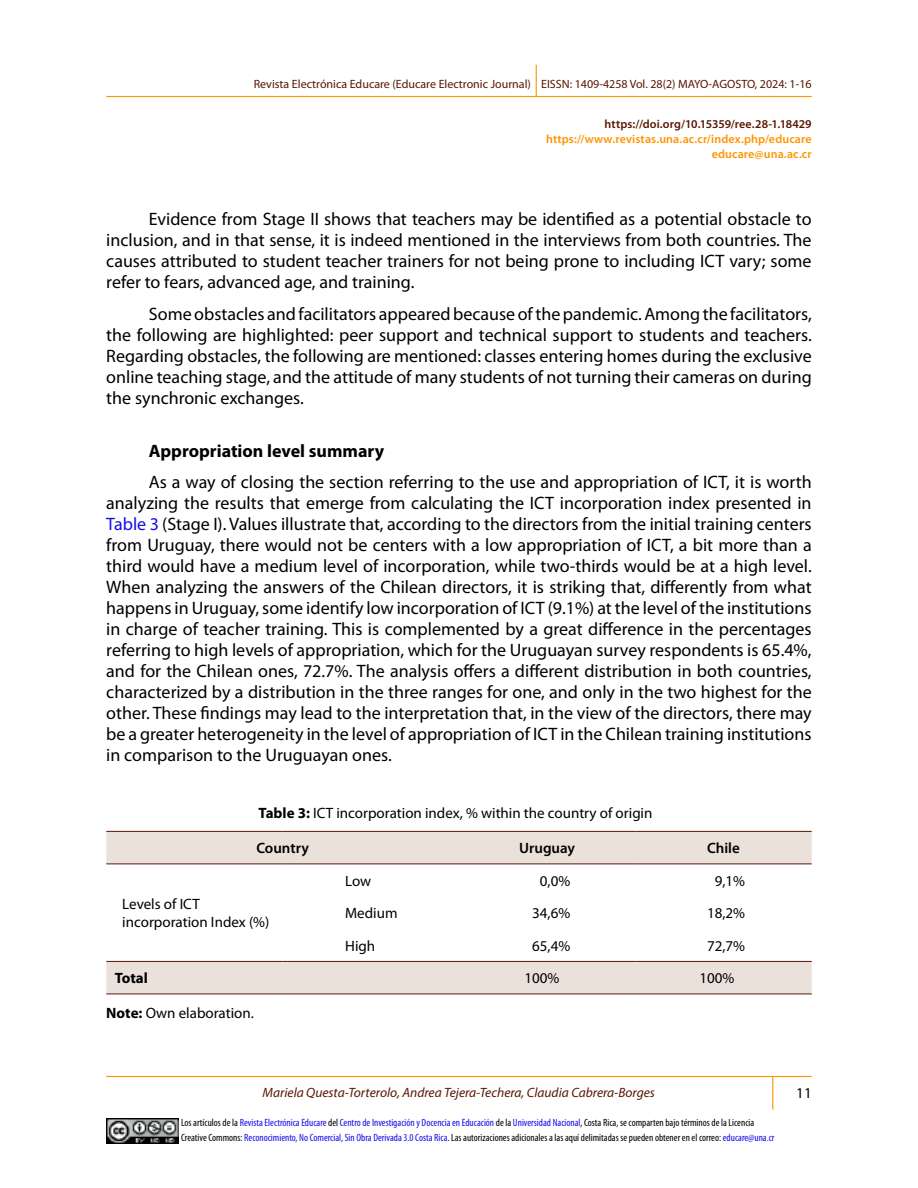
<style>
.page{position:relative;width:918px;height:1188px;background:#fff}
.page>*{position:absolute;margin:0;border:0;box-sizing:border-box;transform-origin:0 0}
.TEXTO{font:18px/21px "Myriad Pro";color:#000;text-align:justify}
.SUBTITULO_2{font:700 18px "Myriad Pro";color:#000}
.t1{font:15px/18px "Myriad Pro";color:#000}
.t2{font:600 15px "Myriad Pro";color:#000}
.t3{font:700 15px "Myriad Pro";color:#000}
.t4{font:italic 13.5px "Myriad Pro";color:#591700}
.t5{font:12px "Myriad Pro";color:#591700}
.t6{font:600 12px/15px "Myriad Pro";letter-spacing:.01em;color:#ff9300;text-align:right}
.t7{font:600 12px "Myriad Pro";letter-spacing:.005em;color:#591700}
.t8{font:condensed 10.5px/15px "Myriad Pro";color:#000}
.s1{color:#150dea}
.s2{font-weight:700}
.s3{color:#fff}
</style>
<div class="page">
<hr style="left:106px;top:1076px;width:706px;height:1px;background:#ff9300">
<hr style="left:772px;top:1077px;width:1px;height:33px;background:#ff9300">
<img style="left:106px;top:1118px;width:73px;height:26px">
<hr style="left:106px;top:96px;width:706px;height:1px;background:#ff9300">
<hr style="left:536px;top:65px;width:1px;height:32px;background:#ff9300">
<div style="left:106px;top:832px;width:706px;height:32px;background:#ebe1db"></div>
<div style="left:106px;top:962px;width:706px;height:32px;background:#ebe1db"></div>
<hr style="left:106px;top:831px;width:177px;height:1px;background:#591700">
<hr style="left:283px;top:831px;width:176px;height:1px;background:#591700">
<hr style="left:459px;top:831px;width:176px;height:1px;background:#591700">
<hr style="left:635px;top:831px;width:177px;height:1px;background:#591700">
<hr style="left:106px;top:864px;width:177px;height:1px;background:#591700">
<hr style="left:283px;top:864px;width:176px;height:1px;background:#591700">
<hr style="left:459px;top:864px;width:176px;height:1px;background:#591700">
<hr style="left:635px;top:864px;width:177px;height:1px;background:#591700">
<hr style="left:106px;top:961px;width:177px;height:1px;background:#591700">
<hr style="left:283px;top:961px;width:176px;height:1px;background:#591700">
<hr style="left:459px;top:961px;width:176px;height:1px;background:#591700">
<hr style="left:635px;top:961px;width:177px;height:1px;background:#591700">
<hr style="left:106px;top:994px;width:177px;height:1px;background:#591700">
<hr style="left:283px;top:994px;width:176px;height:1px;background:#591700">
<hr style="left:459px;top:994px;width:176px;height:1px;background:#591700">
<hr style="left:635px;top:994px;width:177px;height:1px;background:#591700">
<p class="t5" style="left:254px;top:77px;width:559px">Revista Electrónica Educare (Educare Electronic Journal) EISSN: 1409-4258 Vol. 28(2) MAYO-AGOSTO, 2024: 1-16</p>
<p class="t7" style="left:605px;top:116px;width:209px">https://doi.org/10.15359/ree.28-1.18429</p>
<p class="t6" style="left:546px;top:131px;width:267px">https://www.revistas.una.ac.cr/index.php/educare educare@una.ac.cr</p>
<p class="TEXTO" style="left:106px;top:208px;width:707px;text-indent:43px">Evidence from Stage II shows that teachers may be identified as a potential obstacle to inclusion, and in that sense, it is indeed mentioned in the interviews from both countries. The causes attributed to student teacher trainers for not being prone to including ICT vary; some refer to fears, advanced age, and training.</p>
<p class="TEXTO" style="left:106px;top:303px;width:707px;text-indent:43px">Some obstacles and facilitators appeared because of the pandemic. Among the facilitators, the following are highlighted: peer support and technical support to students and teachers.<br>Regarding obstacles, the following are mentioned: classes entering homes during the exclusive online teaching stage, and the attitude of many students of not turning their cameras on during the synchronic exchanges.</p>
<h3 class="SUBTITULO_2" style="left:149px;top:439px;width:237px">Appropriation level summary</h3>
<p class="TEXTO" style="left:106px;top:472px;width:707px;text-indent:43px">As a way of closing the section referring to the use and appropriation of ICT, it is worth analyzing the results that emerge from calculating the ICT incorporation index presented in <span class="s1">Table 3</span> (Stage I). Values illustrate that, according to the directors from the initial training centers from Uruguay, there would not be centers with a low appropriation of ICT, a bit more than a third would have a medium level of incorporation, while two-thirds would be at a high level.<br>When analyzing the answers of the Chilean directors, it is striking that, differently from what happens in Uruguay, some identify low incorporation of ICT (9.1%) at the level of the institutions in charge of teacher training. This is complemented by a great difference in the percentages referring to high levels of appropriation, which for the Uruguayan survey respondents is 65.4%, and for the Chilean ones, 72.7%. The analysis offers a different distribution in both countries, characterized by a distribution in the three ranges for one, and only in the two highest for the other. These findings may lead to the interpretation that, in the view of the directors, there may be a greater heterogeneity in the level of appropriation of ICT in the Chilean training institutions in comparison to the Uruguayan ones.</p>
<p class="t1" style="left:258px;top:803px;width:395px"><span class="s2">Table 3:</span> ICT incorporation index, % within the country of origin</p>
<p class="t2" style="left:256px;top:839px;width:54px">Country</p>
<p class="t2" style="left:519px;top:839px;width:57px">Uruguay</p>
<p class="t2" style="left:707px;top:839px;width:34px">Chile</p>
<p class="t1" style="left:122px;top:895px;width:149px">Levels of ICT incorporation Index (%)</p>
<p class="t1" style="left:345px;top:872px;width:28px">Low</p>
<p class="t1" style="left:525px;top:872px;width:47px"><span class="s3">00</span>0,0%</p>
<p class="t1" style="left:699px;top:872px;width:47px"><span class="s3">00</span>9,1%</p>
<p class="t1" style="left:345px;top:904px;width:54px">Medium</p>
<p class="t1" style="left:525px;top:904px;width:47px"><span class="s3">0</span>34,6%</p>
<p class="t1" style="left:699px;top:904px;width:47px"><span class="s3">0</span>18,2%</p>
<p class="t1" style="left:345px;top:937px;width:32px">High</p>
<p class="t1" style="left:525px;top:937px;width:47px"><span class="s3">0</span>65,4%</p>
<p class="t1" style="left:699px;top:937px;width:47px"><span class="s3">0</span>72,7%</p>
<p class="t3" style="left:115px;top:968px;width:35px">Total</p>
<p class="t1" style="left:525px;top:969px;width:36px">100%</p>
<p class="t1" style="left:699px;top:969px;width:36px">100%</p>
<p class="t1" style="left:106px;top:1004px;width:149px"><span class="s2">Note:</span> Own elaboration.</p>
<p class="t4" style="left:263px;top:1084px;width:394px">Mariela Questa-Torterolo, Andrea Tejera-Techera, Claudia Cabrera-Borges</p>
<p class="t1" style="left:796px;top:1084px;width:17px">11</p>
<p class="t8" style="left:181px;top:1115px;width:595px">Los artículos de la <span class="s1">Revista Electrónica Educare</span> del <span class="s1">Centro de Investigación y Docencia en Educación</span> de la <span class="s1">Universidad Nacional</span>, Costa Rica, se comparten bajo términos de la Licencia<br>Creative Commons: <span class="s1">Reconocimiento, No Comercial, Sin Obra Derivada 3.0 Costa Rica</span>. Las autorizaciones adicionales a las aquí delimitadas se pueden obtener en el correo: <span class="s1">educare@una.cr</span></p>
</div>
